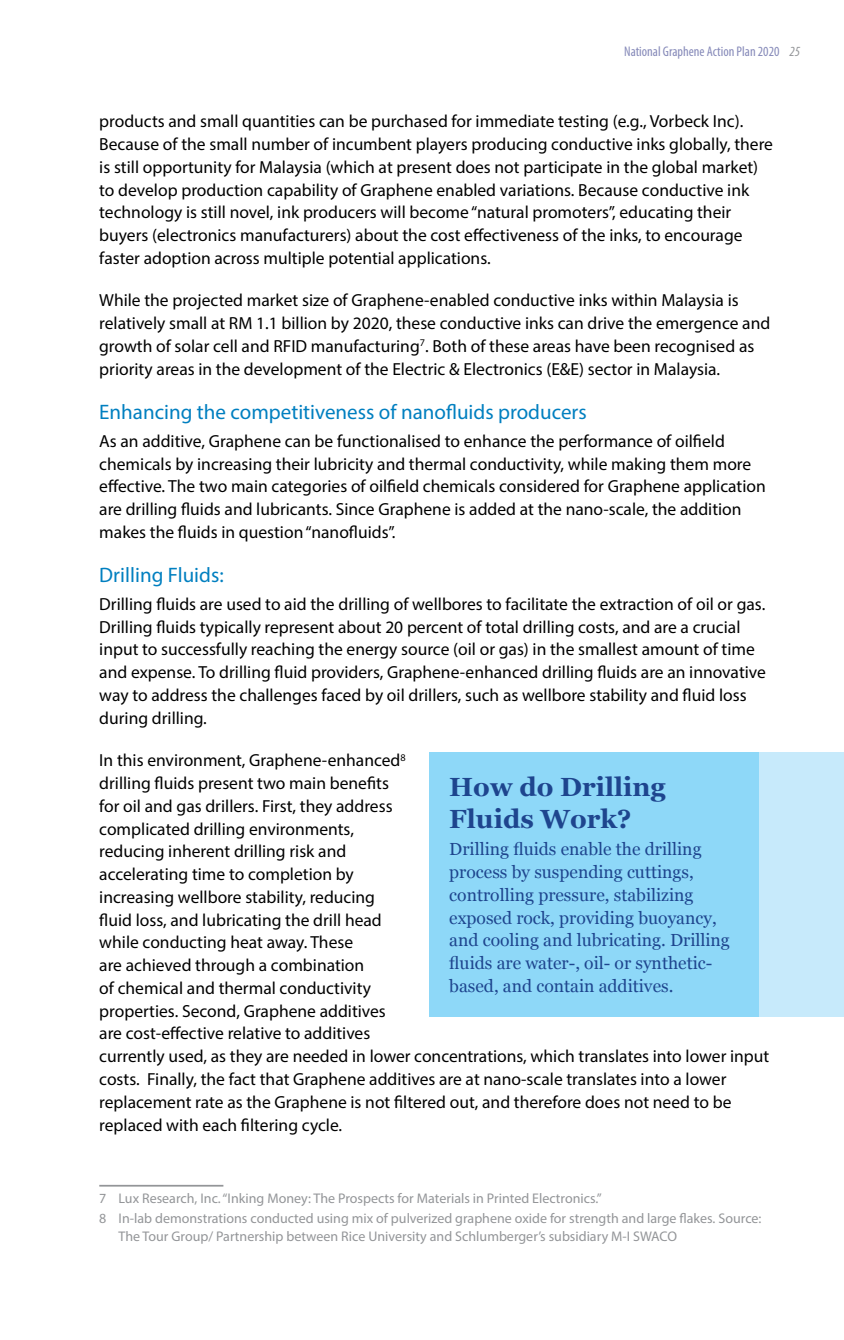
<style>
.page{position:relative;width:844px;height:1340px;background:#fff}
.page>*{position:absolute;margin:0;border:0;box-sizing:border-box;transform-origin:0 0}
.t1{font:700 26.25px/31.5px "Georgia";color:#1e458e}
.t2{font:21px "Myriad Pro";color:#007fc0}
.t3{font:17.5px/22.8px "Myriad Pro";color:#000}
.t4{font:17.5px/22.8px "Georgia";color:#1e458e}
.t5{font:14px/19.9px "Myriad Pro";color:#939598}
.t6{font:condensed 14px "Myriad Pro";color:#868ab9}
.s1{font-style:italic;color:#939598}
</style>
<div class="page">
<hr style="left:99px;top:1184px;width:124px;height:2px;background:#939598">
<div style="left:429px;top:752px;width:330px;height:264px;background:#8ed8f8"></div>
<div style="left:759px;top:752px;width:84px;height:264px;background:#c7eafb"></div>
<p class="t6" style="left:624px;top:43px;width:177px">National Graphene Action Plan 2020 <span class="s1">25</span></p>
<p class="t3" style="left:99px;top:110px;width:675px">products and small quantities can be purchased for immediate testing (e.g., Vorbeck Inc).<br>Because of the small number of incumbent players producing conductive inks globally, there is still opportunity for Malaysia (which at present does not participate in the global market) to develop production capability of Graphene enabled variations. Because conductive ink technology is still novel, ink producers will become “natural promoters”, educating their buyers (electronics manufacturers) about the cost effectiveness of the inks, to encourage faster adoption across multiple potential applications.</p>
<p class="t3" style="left:99px;top:289px;width:672px">While the projected market size of Graphene-enabled conductive inks within Malaysia is relatively small at RM 1.1 billion by 2020, these conductive inks can drive the emergence and growth of solar cell and RFID manufacturing<sup>7</sup>. Both of these areas have been recognised as priority areas in the development of the Electric &amp; Electronics (E&amp;E) sector in Malaysia.</p>
<p class="t2" style="left:99px;top:399px;width:489px">Enhancing the competitiveness of nanofluids producers</p>
<p class="t3" style="left:99px;top:429px;width:667px">As an additive, Graphene can be functionalised to enhance the performance of oilfield chemicals by increasing their lubricity and thermal conductivity, while making them more effective. The two main categories of oilfield chemicals considered for Graphene application are drilling fluids and lubricants. Since Graphene is added at the nano-scale, the addition makes the fluids in question “nanofluids”.</p>
<p class="t2" style="left:99px;top:562px;width:126px">Drilling Fluids:</p>
<p class="t3" style="left:99px;top:592px;width:668px">Drilling fluids are used to aid the drilling of wellbores to facilitate the extraction of oil or gas.<br>Drilling fluids typically represent about 20 percent of total drilling costs, and are a crucial input to successfully reaching the energy source (oil or gas) in the smallest amount of time and expense. To drilling fluid providers, Graphene-enhanced drilling fluids are an innovative way to address the challenges faced by oil drillers, such as wellbore stability and fluid loss during drilling.</p>
<p class="t3" style="left:99px;top:748px;width:671px">In this environment, Graphene-enhanced<sup>8<br></sup>drilling fluids present two main benefits<br>for oil and gas drillers. First, they address<br>complicated drilling environments,<br>reducing inherent drilling risk and<br>accelerating time to completion by<br>increasing wellbore stability, reducing<br>fluid loss, and lubricating the drill head<br>while conducting heat away. These<br>are achieved through a combination<br>of chemical and thermal conductivity<br>properties. Second, Graphene additives<br>are cost-effective relative to additives<br>currently used, as they are needed in lower concentrations, which translates into lower input costs. Finally, the fact that Graphene additives are at nano-scale translates into a lower replacement rate as the Graphene is not filtered out, and therefore does not need to be replaced with each filtering cycle.</p>
<h1 class="t1" style="left:449px;top:771px;width:218px">How do Drilling<br>Fluids Work?</h1>
<p class="t4" style="left:449px;top:838px;width:282px">Drilling fluids enable the drilling process by suspending cuttings, controlling pressure, stabilizing exposed rock, providing buoyancy, and cooling and lubricating. Drilling fluids are water-, oil- or synthetic&shy;based, and contain additives.</p>
<p class="t5" style="left:99px;top:1188px;width:663px">7 Lux Research, Inc. “Inking Money: The Prospects for Materials in Printed Electronics.”<br>8 In-lab demonstrations conducted using mix of pulverized graphene oxide for strength and large flakes. Source:</p>
<p class="t5" style="left:118px;top:1225px;width:560px">The Tour Group/ Partnership between Rice University and Schlumberger’s subsidiary M-I SWACO</p>
</div>
